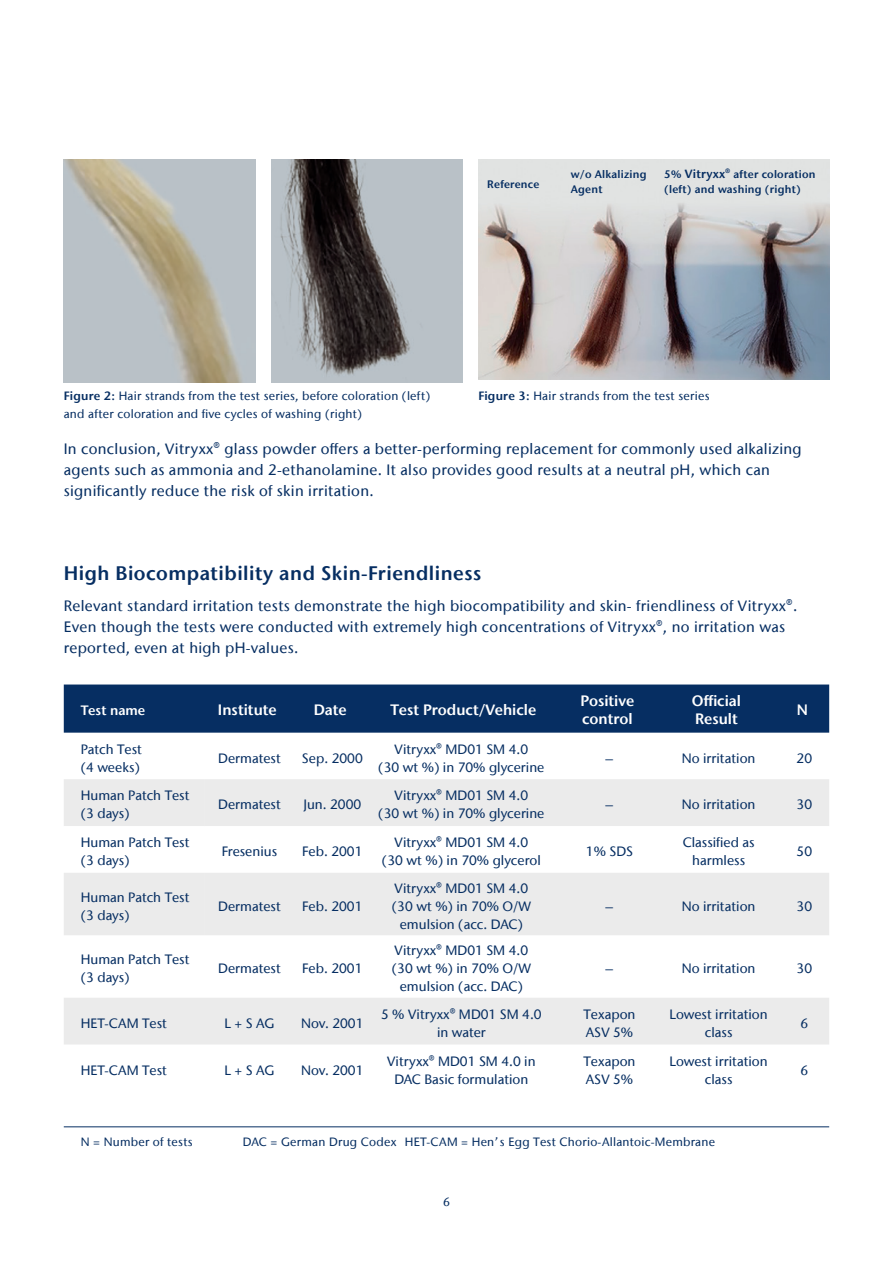
<style>
.page{position:relative;width:893px;height:1263px;background:#fff}
.page>*{position:absolute;margin:0;border:0;box-sizing:border-box;transform-origin:0 0}
.t1{font:600 19.5px "Stone Sans IIITC Com";letter-spacing:.025em;color:#062e62}
.t2{font:500 15px/21px "Stone Sans IIITC Com";letter-spacing:.02em;color:#062e62}
.t3{font:600 15px/18px "Stone Sans IIITC Com";color:#fff}
.t4{font:500 13.5px/18px "Stone Sans IIITC Com";color:#062e62;text-align:center}
.t5{font:600 13.5px "Stone Sans IIITC Com";color:#fff}
.t6{font:500 12px "Stone Sans IIITC Com";letter-spacing:.02em;color:#062e62}
.t7{font:600 10.8px/15px "Stone Sans IIITC Com";letter-spacing:.02em;color:#062e62}
.s1{font-size:12px}
.s2{font-weight:600}
</style>
<div class="page">
<div style="left:64px;top:684px;width:765px;height:49px;background:#062e62"></div>
<svg style="left:64px;top:779px;width:765px;height:265px"></svg>
<svg style="left:204px;top:779px;width:625px;height:156px;fill:#ebebeb"></svg>
<img style="left:478px;top:159px;width:351px;height:221px">
<img style="left:64px;top:159px;width:191px;height:223px">
<img style="left:271px;top:159px;width:191px;height:223px">
<hr style="left:64px;top:1126px;width:765px;height:1px;background:#062e62">
<p class="t7" style="left:487px;top:177px;width:54px">Reference</p>
<p class="t7" style="left:664px;top:167px;width:153px">5% <span class="s1">Vitryxx®</span> after coloration (left) and washing (right)</p>
<p class="t7" style="left:571px;top:166px;width:77px">w/o Alkalizing<br>Agent</p>
<p class="t6" style="left:64px;top:389px;width:368px"><span class="s2">Figure 2:</span> Hair strands from the test series, before coloration (left)</p>
<p class="t6" style="left:478px;top:389px;width:233px"><span class="s2">Figure 3:</span> Hair strands from the test series</p>
<p class="t6" style="left:64px;top:407px;width:300px">and after coloration and five cycles of washing (right)</p>
<p class="t2" style="left:64px;top:438px;width:739px">In conclusion, Vitryxx® glass powder offers a better-performing replacement for commonly used alkalizing agents such as ammonia and 2-ethanolamine. It also provides good results at a neutral pH, which can significantly reduce the risk of skin irritation.</p>
<h1 class="t1" style="left:64px;top:560px;width:419px">High Biocompatibility and Skin-Friendliness</h1>
<p class="t2" style="left:64px;top:595px;width:735px">Relevant standard irritation tests demonstrate the high biocompatibility and skin- friendliness of Vitryxx®.<br>Even though the tests were conducted with extremely high concentrations of Vitryxx®, no irritation was reported, even at high pH-values.</p>
<p class="t5" style="left:81px;top:702px;width:66px">Test name</p>
<p class="t3" style="left:218px;top:701px;width:60px">Institute</p>
<p class="t3" style="left:314px;top:701px;width:35px">Date</p>
<p class="t3" style="left:391px;top:701px;width:147px">Test Product/Vehicle</p>
<p class="t3" style="left:580px;top:692px;width:55px">Positive control</p>
<p class="t3" style="left:692px;top:692px;width:51px">Official<br>Result</p>
<p class="t3" style="left:797px;top:701px;width:13px">N</p>
<p class="t4" style="left:81px;top:740px;width:63px;text-align:left">Patch Test (4 weeks)</p>
<p class="t4" style="left:218px;top:749px;width:64px">Dermatest</p>
<p class="t4" style="left:302px;top:749px;width:62px">Sep. 2000</p>
<p class="t4" style="left:378px;top:740px;width:168px">Vitryxx® MD01 SM 4.0<br>(30 wt %) in 70% glycerine</p>
<p class="t4" style="left:606px;top:749px;width:9px">–</p>
<p class="t4" style="left:682px;top:749px;width:75px">No irritation</p>
<p class="t4" style="left:797px;top:749px;width:17px">20</p>
<p class="t4" style="left:81px;top:786px;width:110px;text-align:left">Human Patch Test (3 days)</p>
<p class="t4" style="left:218px;top:795px;width:64px">Dermatest</p>
<p class="t4" style="left:303px;top:795px;width:59px">Jun. 2000</p>
<p class="t4" style="left:378px;top:786px;width:168px">Vitryxx® MD01 SM 4.0<br>(30 wt %) in 70% glycerine</p>
<p class="t4" style="left:606px;top:795px;width:9px">–</p>
<p class="t4" style="left:682px;top:795px;width:75px">No irritation</p>
<p class="t4" style="left:797px;top:795px;width:17px">30</p>
<p class="t4" style="left:81px;top:833px;width:110px;text-align:left">Human Patch Test (3 days)</p>
<p class="t4" style="left:222px;top:842px;width:57px">Fresenius</p>
<p class="t4" style="left:302px;top:842px;width:62px">Feb. 2001</p>
<p class="t4" style="left:382px;top:833px;width:160px">Vitryxx® MD01 SM 4.0<br>(30 wt %) in 70% glycerol</p>
<p class="t4" style="left:586px;top:842px;width:49px">1% SDS</p>
<p class="t4" style="left:683px;top:833px;width:73px">Classified as harmless</p>
<p class="t4" style="left:797px;top:842px;width:17px">50</p>
<p class="t4" style="left:81px;top:888px;width:110px;text-align:left">Human Patch Test (3 days)</p>
<p class="t4" style="left:218px;top:897px;width:64px">Dermatest</p>
<p class="t4" style="left:302px;top:897px;width:62px">Feb. 2001</p>
<p class="t4" style="left:392px;top:879px;width:140px">Vitryxx® MD01 SM 4.0 (30 wt %) in 70% O/W emulsion (acc. DAC)</p>
<p class="t4" style="left:606px;top:897px;width:9px">–</p>
<p class="t4" style="left:682px;top:897px;width:75px">No irritation</p>
<p class="t4" style="left:797px;top:897px;width:17px">30</p>
<p class="t4" style="left:81px;top:950px;width:110px;text-align:left">Human Patch Test (3 days)</p>
<p class="t4" style="left:218px;top:959px;width:64px">Dermatest</p>
<p class="t4" style="left:302px;top:959px;width:62px">Feb. 2001</p>
<p class="t4" style="left:392px;top:941px;width:140px">Vitryxx® MD01 SM 4.0 (30 wt %) in 70% O/W emulsion (acc. DAC)</p>
<p class="t4" style="left:606px;top:959px;width:9px">–</p>
<p class="t4" style="left:682px;top:959px;width:75px">No irritation</p>
<p class="t4" style="left:797px;top:959px;width:17px">30</p>
<p class="t4" style="left:81px;top:1014px;width:88px">HET-CAM Test</p>
<p class="t4" style="left:225px;top:1014px;width:51px">L + S AG</p>
<p class="t4" style="left:301px;top:1014px;width:64px">Nov. 2001</p>
<p class="t4" style="left:381px;top:1005px;width:162px">5 % Vitryxx® MD01 SM 4.0 in water</p>
<p class="t4" style="left:584px;top:1005px;width:53px;text-align:left">Texapon<br>ASV 5%</p>
<p class="t4" style="left:670px;top:1005px;width:100px">Lowest irritation class</p>
<p class="t4" style="left:800px;top:1014px;width:9px">6</p>
<p class="t4" style="left:81px;top:1061px;width:88px">HET-CAM Test</p>
<p class="t4" style="left:225px;top:1061px;width:51px">L + S AG</p>
<p class="t4" style="left:301px;top:1061px;width:64px">Nov. 2001</p>
<p class="t4" style="left:387px;top:1052px;width:150px">Vitryxx® MD01 SM 4.0 in<br>DAC Basic formulation</p>
<p class="t4" style="left:584px;top:1052px;width:53px;text-align:left">Texapon<br>ASV 5%</p>
<p class="t4" style="left:670px;top:1052px;width:100px">Lowest irritation class</p>
<p class="t4" style="left:800px;top:1061px;width:9px">6</p>
<p class="t6" style="left:81px;top:1134px;width:113px">N = Number of tests</p>
<p class="t6" style="left:243px;top:1134px;width:474px">DAC = German Drug Codex HET-CAM = Hen’ s Egg Test Chorio-Allantoic-Membrane</p>
<p class="t6" style="left:443px;top:1194px;width:8px">6</p>
</div>
